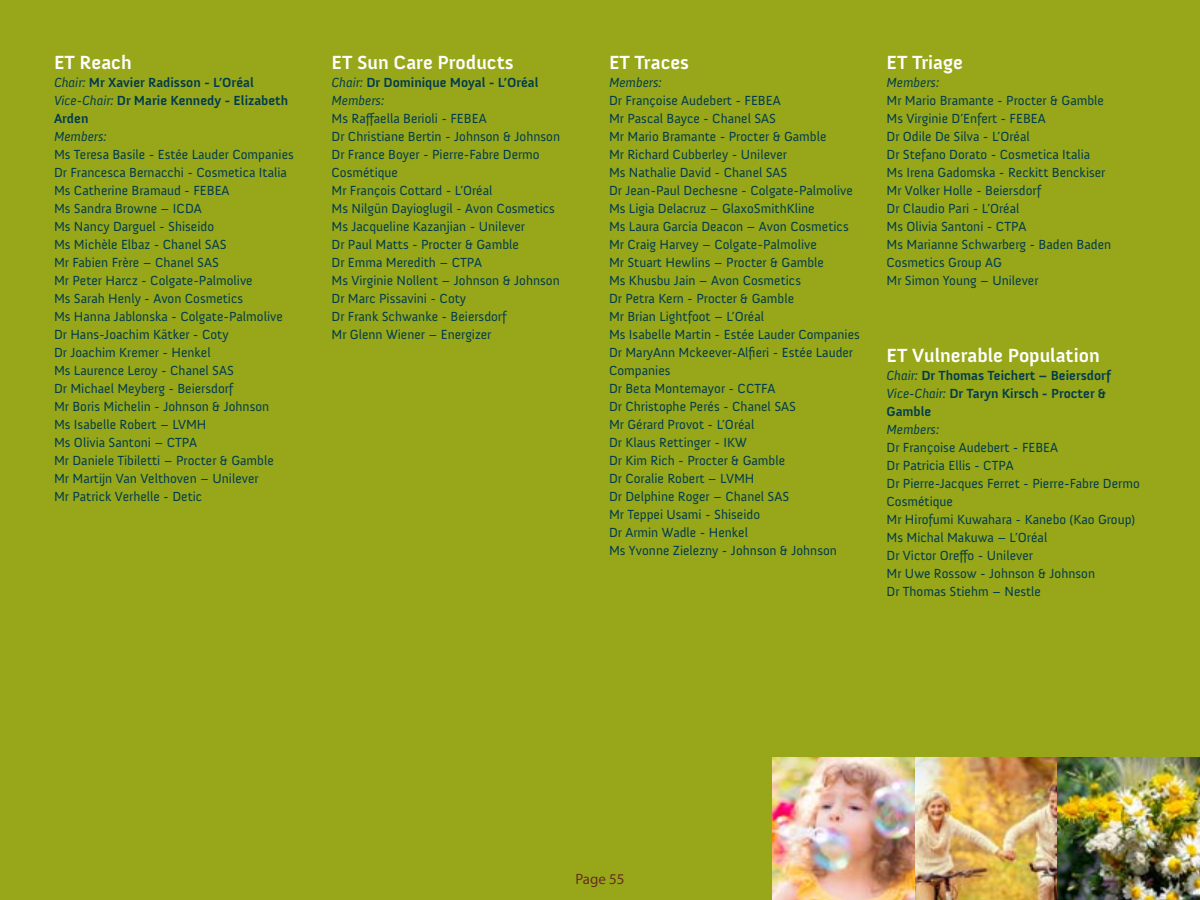
<style>
.page{position:relative;width:1200px;height:900px;background:#97a719}
.page>*{position:absolute;margin:0;border:0;box-sizing:border-box;transform-origin:0 0}
.t1{font:700 19.5px "Anivers";color:#fff}
.t2{font:15px "Myriad Pro";color:#672f1e}
.t3{font:13.5px/18px "Anivers";color:#003b4f}
.t4{font:700 13.5px/18px "Anivers";color:#003b4f}
.t5{font:italic 13.5px "Anivers";color:#003b4f}
.s1{font-weight:400;font-style:italic}
</style>
<div class="page">
<img style="left:772px;top:758px;width:428px;height:142px">
<h1 class="t1" style="left:54px;top:52px;width:79px">ET Reach</h1>
<p class="t4" style="left:54px;top:73px;width:236px"><span class="s1">Chair:</span> Mr Xavier Radisson - L’Oréal<br><span class="s1">Vice-Chair:</span> Dr Marie Kennedy - Elizabeth<br>Arden</p>
<p class="t5" style="left:54px;top:129px;width:54px">Members:</p>
<p class="t3" style="left:54px;top:145px;width:241px">Ms Teresa Basile - Estée Lauder Companies<br>Dr Francesca Bernacchi - Cosmetica Italia<br>Ms Catherine Bramaud - FEBEA<br>Ms Sandra Browne – ICDA<br>Ms Nancy Darguel - Shiseido<br>Ms Michèle Elbaz - Chanel SAS<br>Mr Fabien Frère – Chanel SAS<br>Mr Peter Harcz - Colgate-Palmolive<br>Ms Sarah Henly - Avon Cosmetics<br>Ms Hanna Jablonska - Colgate-Palmolive<br>Dr Hans-Joachim Kätker - Coty<br>Dr Joachim Kremer - Henkel<br>Ms Laurence Leroy - Chanel SAS<br>Dr Michael Meyberg - Beiersdorf<br>Mr Boris Michelin - Johnson &amp; Johnson<br>Ms Isabelle Robert – LVMH<br>Ms Olivia Santoni – CTPA<br>Mr Daniele Tibiletti – Procter &amp; Gamble<br>Mr Martijn Van Velthoven – Unilever<br>Mr Patrick Verhelle - Detic</p>
<h1 class="t1" style="left:332px;top:52px;width:184px">ET Sun Care Products</h1>
<p class="t4" style="left:332px;top:73px;width:209px"><span class="s1">Chair:</span> Dr Dominique Moyal - L’Oréal<br><span class="s1">Members:</span></p>
<p class="t3" style="left:332px;top:109px;width:230px">Ms Raffaella Berioli - FEBEA<br>Dr Christiane Bertin - Johnson &amp; Johnson<br>Dr France Boyer - Pierre-Fabre Dermo<br>Cosmétique<br>Mr François Cottard - L’Oréal<br>Ms Nilgün Dayioglugil - Avon Cosmetics<br>Ms Jacqueline Kazanjian - Unilever<br>Dr Paul Matts - Procter &amp; Gamble<br>Dr Emma Meredith – CTPA<br>Ms Virginie Nollent – Johnson &amp; Johnson<br>Dr Marc Pissavini - Coty<br>Dr Frank Schwanke - Beiersdorf<br>Mr Glenn Wiener – Energizer</p>
<h1 class="t1" style="left:609px;top:52px;width:82px">ET Traces</h1>
<p class="t5" style="left:609px;top:75px;width:54px">Members:</p>
<p class="t3" style="left:609px;top:91px;width:252px">Dr Françoise Audebert - FEBEA<br>Mr Pascal Bayce - Chanel SAS<br>Mr Mario Bramante - Procter &amp; Gamble<br>Mr Richard Cubberley - Unilever<br>Ms Nathalie David - Chanel SAS<br>Dr Jean-Paul Dechesne - Colgate-Palmolive<br>Ms Ligia Delacruz – GlaxoSmithKline<br>Ms Laura Garcia Deacon – Avon Cosmetics<br>Mr Craig Harvey – Colgate-Palmolive<br>Mr Stuart Hewlins – Procter &amp; Gamble<br>Ms Khusbu Jain – Avon Cosmetics<br>Dr Petra Kern - Procter &amp; Gamble<br>Mr Brian Lightfoot – L’Oréal<br>Ms Isabelle Martin - Estée Lauder Companies<br>Dr MaryAnn Mckeever-Alfieri - Estée Lauder<br>Companies<br>Dr Beta Montemayor - CCTFA<br>Dr Christophe Perés - Chanel SAS<br>Mr Gérard Provot - L’Oréal<br>Dr Klaus Rettinger - IKW<br>Dr Kim Rich - Procter &amp; Gamble<br>Dr Coralie Robert – LVMH<br>Dr Delphine Roger – Chanel SAS<br>Mr Teppei Usami - Shiseido<br>Dr Armin Wadle - Henkel<br>Ms Yvonne Zielezny - Johnson &amp; Johnson</p>
<h1 class="t1" style="left:886px;top:52px;width:78px">ET Triage</h1>
<p class="t5" style="left:886px;top:75px;width:54px">Members:</p>
<p class="t3" style="left:886px;top:91px;width:226px">Mr Mario Bramante - Procter &amp; Gamble<br>Ms Virginie D’Enfert - FEBEA<br>Dr Odile De Silva - L’Oréal<br>Dr Stefano Dorato - Cosmetica Italia<br>Ms Irena Gadomska - Reckitt Benckiser<br>Mr Volker Holle - Beiersdorf<br>Dr Claudio Pari - L’Oréal<br>Ms Olivia Santoni - CTPA<br>Ms Marianne Schwarberg - Baden Baden<br>Cosmetics Group AG<br>Mr Simon Young – Unilever</p>
<h1 class="t1" style="left:886px;top:345px;width:215px">ET Vulnerable Population</h1>
<p class="t4" style="left:886px;top:367px;width:226px"><span class="s1">Chair:</span> Dr Thomas Teichert – Beiersdorf<br><span class="s1">Vice-Chair:</span> Dr Taryn Kirsch - Procter &amp;<br>Gamble</p>
<p class="t5" style="left:886px;top:422px;width:54px">Members:</p>
<p class="t3" style="left:886px;top:439px;width:255px">Dr Françoise Audebert - FEBEA<br>Dr Patricia Ellis - CTPA<br>Dr Pierre-Jacques Ferret - Pierre-Fabre Dermo<br>Cosmétique<br>Mr Hirofumi Kuwahara - Kanebo (Kao Group)<br>Ms Michal Makuwa – L’Oréal<br>Dr Victor Oreffo - Unilever<br>Mr Uwe Rossow - Johnson &amp; Johnson<br>Dr Thomas Stiehm – Nestle</p>
<p class="t2" style="left:575px;top:870px;width:51px">Page 55</p>
</div>
